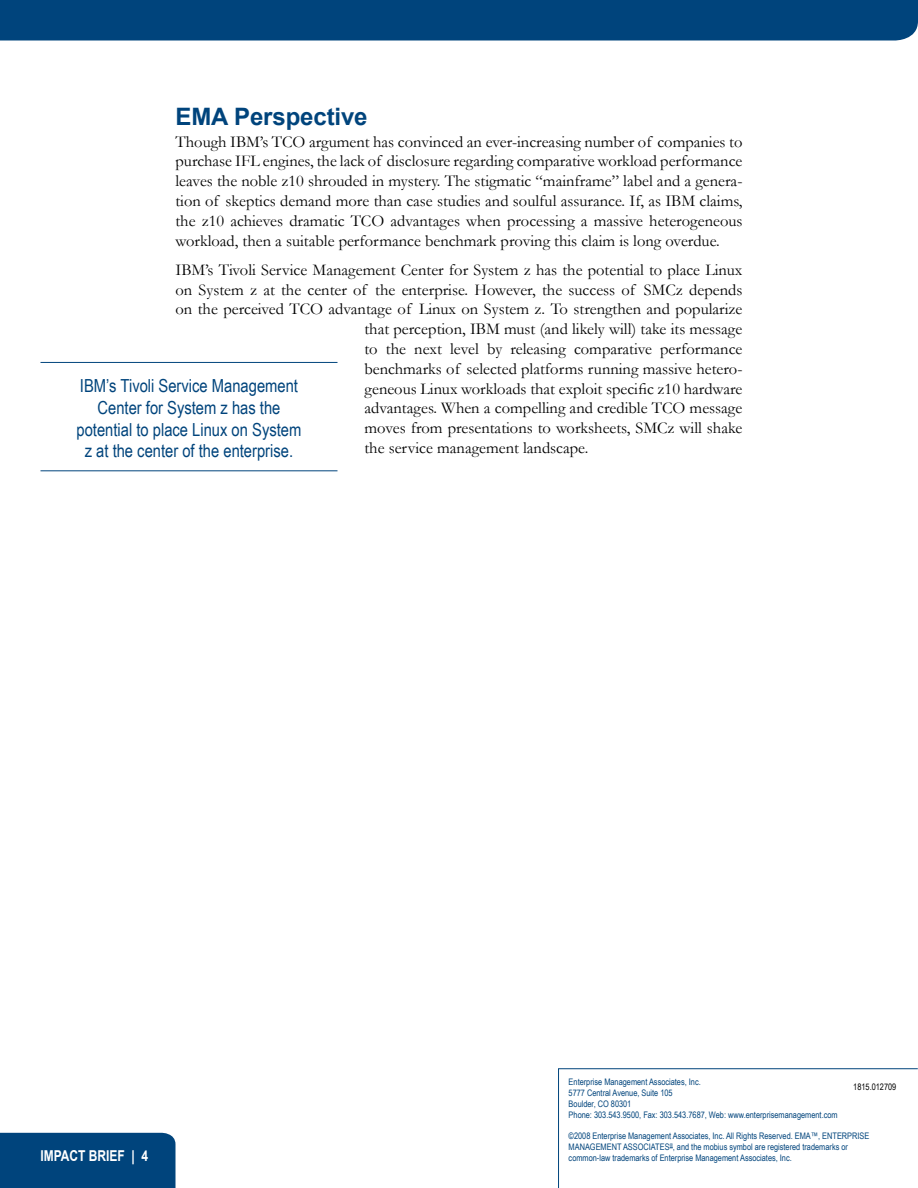
<style>
.page{position:relative;width:918px;height:1188px;background:#fff}
.page>*{position:absolute;margin:0;border:0;box-sizing:border-box;transform-origin:0 0}
.Heading_1{font:700 24px "Arial";letter-spacing:-.005em;color:#00447c}
.Pull_quote{font:18px/21.6px "Arial Narrow";color:#00447c;text-align:center}
.t1{font:16.5px/19.8px "Garamond";color:#000;text-align:justify}
.Page_footer{font:700 15px "Arial";color:#fff;scale:.8 1}
.t2{font:9px/10.8px "Arial Narrow";color:#00447c}
.t3{font:9px "Arial Narrow";color:#000}
</style>
<div class="page">
<svg style="left:558px;top:1068px;width:360px;height:120px"></svg>
<div style="left:0;top:0;width:918px;height:40px;background:#00447c"></div>
<hr style="left:40px;top:362px;width:298px;height:1px;background:#00447c">
<hr style="left:40px;top:471px;width:298px;height:1px;background:#00447c">
<div style="left:0;top:1133px;width:176px;height:55px;background:#00447c"></div>
<p class="Heading_1" style="left:176px;top:101px;width:194px">EMA Perspective</p>
<p class="t1" style="left:176px;top:131px;width:569px">Though IBM’s TCO argument has convinced an ever-increasing number of companies to purchase IFL engines, the lack of disclosure regarding comparative workload performance leaves the noble z10 shrouded in mystery. The stigmatic “mainframe” label and a genera&shy;tion of skeptics demand more than case studies and soulful assurance. If, as IBM claims, the z10 achieves dramatic TCO advantages when processing a massive heterogeneous workload, then a suitable performance benchmark proving this claim is long overdue.</p>
<p class="t1" style="left:176px;top:259px;width:569px">IBM’s Tivoli Service Management Center for System z has the potential to place Linux</p>
<p class="t1" style="left:176px;top:279px;width:569px">on System z at the center of the enterprise. However, the success of SMCz depends</p>
<p class="t1" style="left:176px;top:299px;width:568px">on the perceived TCO advantage of Linux on System z. To strengthen and popularize</p>
<p class="t1" style="left:364px;top:319px;width:379px">that perception, IBM must (and likely will) take its message</p>
<p class="t1" style="left:364px;top:339px;width:379px">to the next level by releasing comparative performance</p>
<p class="t1" style="left:364px;top:358px;width:380px">benchmarks of selected platforms running massive hetero-</p>
<p class="t1" style="left:364px;top:378px;width:379px">geneous Linux workloads that exploit specific z10 hardware</p>
<p class="t1" style="left:364px;top:398px;width:379px">advantages. When a compelling and credible TCO message</p>
<p class="t1" style="left:364px;top:418px;width:380px">moves from presentations to worksheets, SMCz will shake</p>
<p class="t1" style="left:364px;top:438px;width:225px">the service management landscape.</p>
<p class="Pull_quote" style="left:77px;top:375px;width:226px">IBM’s Tivoli Service Management<br>Center for System z has the potential to place Linux on System z at the center of the enterprise.</p>
<p class="Page_footer" style="left:40px;top:1146px;width:120px">IMPACT BRIEF |</p>
<p class="t2" style="left:569px;top:1076px;width:134px">Enterprise Management Associates, Inc.</p>
<p class="t2" style="left:569px;top:1087px;width:106px">5777 Central Avenue, Suite 105</p>
<p class="t2" style="left:569px;top:1098px;width:64px">Boulder, CO 80301</p>
<p class="t2" style="left:569px;top:1109px;width:271px">Phone: 303.543.9500, Fax: 303.543.7687, Web: www.enterprisemanagement.com</p>
<p class="t2" style="left:569px;top:1130px;width:302px">©2008 Enterprise Management Associates, Inc. All Rights Reserved. EMA™, ENTERPRISE<br>MANAGEMENT ASSOCIATES<sup>®</sup>, and the mobius symbol are registered trademarks or common-law trademarks of Enterprise Management Associates, Inc.</p>
<p class="t3" style="left:853px;top:1080px;width:45px">1815.012709</p>
</div>
